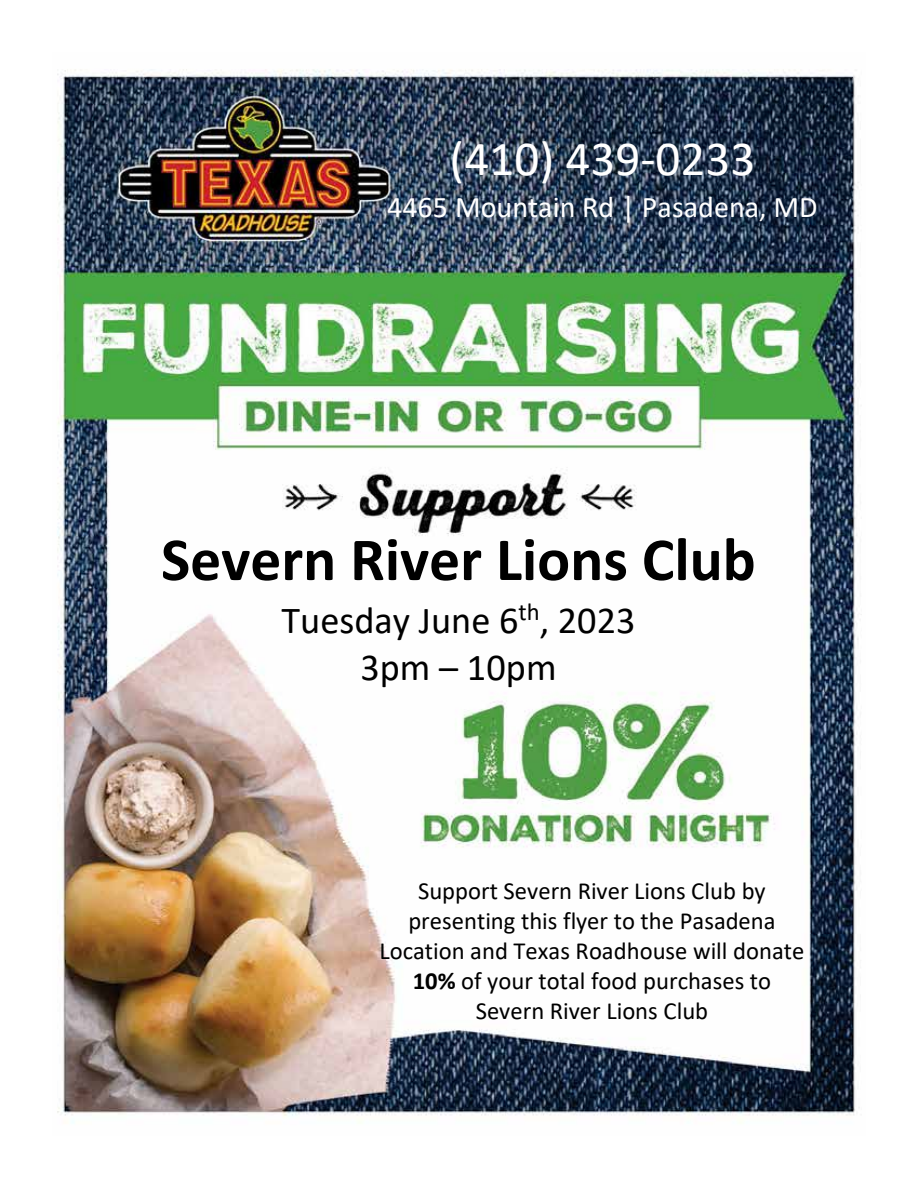
<style>
.page{position:relative;width:918px;height:1188px;background:#fff}
.page>*{position:absolute;margin:0;border:0;box-sizing:border-box;transform-origin:0 0}
.t1{font:700 61.65px "Calibri";color:#000}
.t2{font:49.35px "Calibri";color:#fff}
.t3{font:38.25px/46.8px "Calibri";color:#000;text-align:center}
.t4{font:30px "Calibri";color:#fff}
.t5{font:24.6px/30px "Calibri";color:#000;text-align:center}
.s1{font-weight:700}
</style>
<div class="page">
<img style="left:57px;top:69px;width:805px;height:1054px">
<h2 class="t2" style="left:450px;top:125px;width:307px">(410) 439-0233</h2>
<p class="t4" style="left:387px;top:187px;width:432px">4465 Mountain Rd | Pasadena, MD</p>
<h1 class="t1" style="left:161px;top:516px;width:596px">Severn River Lions Club</h1>
<h3 class="t3" style="left:282px;top:596px;width:355px">Tuesday June 6<sup>th</sup>, 2023<br>3pm – 10pm</h3>
<p class="t5" style="left:379px;top:875px;width:426px">Support Severn River Lions Club by presenting this flyer to the Pasadena Location and Texas Roadhouse will donate <span class="s1">10%</span> of your total food purchases to Severn River Lions Club</p>
</div>
